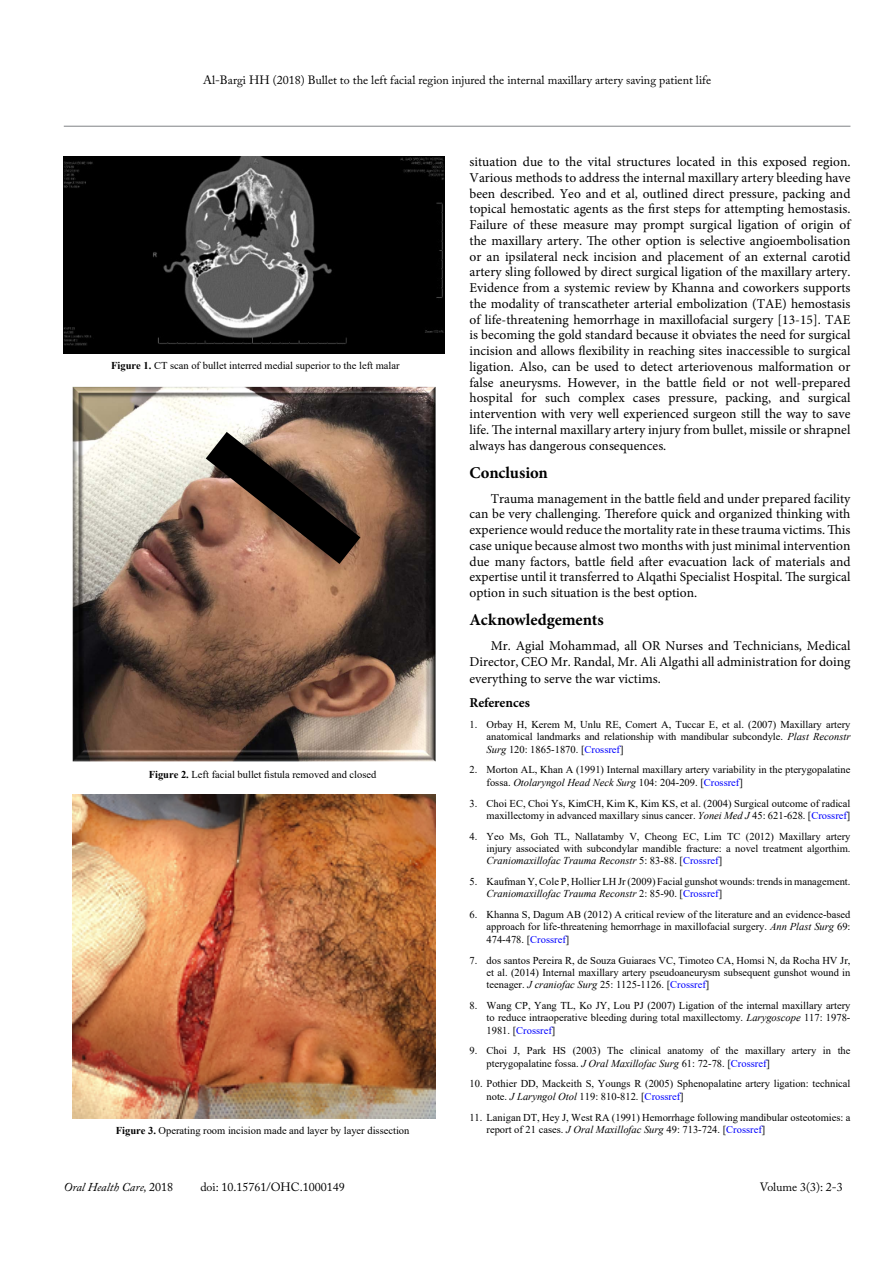
<style>
.page{position:relative;width:893px;height:1263px;background:#fff}
.page>*{position:absolute;margin:0;border:0;box-sizing:border-box;transform-origin:0 0}
.t1{font:700 16.5px "Minion Pro";letter-spacing:-.005em;color:#000}
.t2{font:13.5px/15.8px "Minion Pro";color:#000;text-align:justify}
.t3{font:700 13.5px "Minion Pro";letter-spacing:-.005em;color:#000}
.t4{font:12px "Adobe Caslon Pro";color:#000}
.t5{font:italic 12px "Adobe Caslon Pro";color:#000}
.t6{font:10.5px/12.3px "Times New Roman";color:#000;text-align:justify}
.s1{font-weight:700}
.s2{font-style:italic}
.s3{color:#00f}
.s4{font-style:normal}
</style>
<div class="page">
<hr style="left:64px;top:126px;width:786px;height:1px;background:#808285">
<img style="left:64px;top:156px;width:380px;height:197px">
<img style="left:72px;top:386px;width:364px;height:376px">
<svg style="left:206px;top:432px;width:154px;height:132px;background:#7b5d4c"></svg>
<img style="left:72px;top:794px;width:364px;height:324px">
<p class="t4" style="left:203px;top:73px;width:509px">Al-Bargi HH (2018) Bullet to the left facial region injured the internal maxillary artery saving patient life</p>
<p class="t6" style="left:111px;top:359px;width:290px"><span class="s1">Figure 1.</span> CT scan of bullet interred medial superior to the left malar</p>
<p class="t6" style="left:149px;top:767px;width:229px"><span class="s1">Figure 2.</span> Left facial bullet fistula removed and closed</p>
<p class="t6" style="left:116px;top:1124px;width:295px"><span class="s1">Figure 3.</span> Operating room incision made and layer by layer dissection</p>
<p class="t2" style="left:470px;top:154px;width:382px">situation due to the vital structures located in this exposed region.<br>Various methods to address the internal maxillary artery bleeding have been described. Yeo and et al, outlined direct pressure, packing and topical hemostatic agents as the first steps for attempting hemostasis.<br>Failure of these measure may prompt surgical ligation of origin of the maxillary artery. The other option is selective angioembolisation or an ipsilateral neck incision and placement of an external carotid artery sling followed by direct surgical ligation of the maxillary artery.<br>Evidence from a systemic review by Khanna and coworkers supports the modality of transcatheter arterial embolization (TAE) hemostasis of life-threatening hemorrhage in maxillofacial surgery [13-15]. TAE is becoming the gold standard because it obviates the need for surgical incision and allows flexibility in reaching sites inaccessible to surgical ligation. Also, can be used to detect arteriovenous malformation or false aneurysms. However, in the battle field or not well-prepared hospital for such complex cases pressure, packing, and surgical intervention with very well experienced surgeon still the way to save life. The internal maxillary artery injury from bullet, missile or shrapnel always has dangerous consequences.</p>
<h1 class="t1" style="left:470px;top:461px;width:80px">Conclusion</h1>
<p class="t2" style="left:470px;top:490px;width:382px;text-indent:21px">Trauma management in the battle field and under prepared facility can be very challenging. Therefore quick and organized thinking with experience would reduce the mortality rate in these trauma victims. This case unique because almost two months with just minimal intervention due many factors, battle field after evacuation lack of materials and expertise until it transferred to Alqathi Specialist Hospital. The surgical option in such situation is the best option.</p>
<h1 class="t1" style="left:470px;top:608px;width:136px">Acknowledgements</h1>
<p class="t2" style="left:470px;top:638px;width:382px;line-height:16.2px;text-indent:21px">Mr. Agial Mohammad, all OR Nurses and Technicians, Medical Director, CEO Mr. Randal, Mr. Ali Algathi all administration for doing everything to serve the war victims.</p>
<p class="t3" style="left:470px;top:693px;width:62px">References</p>
<p class="t6" style="left:487px;top:718px;width:365px;text-indent:-17px">1. Orbay H, Kerem M, Unlu RE, Comert A, Tuccar E, et al. (2007) Maxillary artery anatomical landmarks and relationship with mandibular subcondyle. <span class="s2">Plast Reconstr Surg</span> 120: 1865-1870. [<span class="s3">Crossref</span>]</p>
<p class="t6" style="left:487px;top:763px;width:365px;text-indent:-17px">2. Morton AL, Khan A (1991) Internal maxillary artery variability in the pterygopalatine fossa. <span class="s2">Otolaryngol Head Neck Surg</span> 104: 204-209. [<span class="s3">Crossref</span>]</p>
<p class="t6" style="left:470px;top:796px;width:382px;text-align:right">3. Choi EC, Choi Ys, KimCH, Kim K, Kim KS, et al. (2004) Surgical outcome of radical maxillectomy in advanced maxillary sinus cancer. <span class="s2">Yonei Med J</span> 45: 621-628. [<span class="s3">Crossref</span>]</p>
<p class="t6" style="left:487px;top:830px;width:365px;text-indent:-17px">4. Yeo Ms, Goh TL, Nallatamby V, Cheong EC, Lim TC (2012) Maxillary artery injury associated with subcondylar mandible fracture: a novel treatment algorthim.<br><span class="s2">Craniomaxillofac Trauma Reconstr</span> 5: 83-88. [<span class="s3">Crossref</span>]</p>
<p class="t6" style="left:487px;top:875px;width:365px;text-indent:-17px">5. Kaufman Y, Cole P, Hollier LH Jr (2009) Facial gunshot wounds: trends in management.<br><span class="s2">Craniomaxillofac Trauma Reconstr</span> 2: 85-90. [<span class="s3">Crossref</span>]</p>
<p class="t6" style="left:487px;top:908px;width:365px;text-indent:-17px">6. Khanna S, Dagum AB (2012) A critical review of the literature and an evidence-based approach for life-threatening hemorrhage in maxillofacial surgery. <span class="s2">Ann Plast Surg</span> 69:<br>474-478. [<span class="s3">Crossref</span>]</p>
<p class="t6" style="left:487px;top:953px;width:365px;text-indent:-17px">7. dos santos Pereira R, de Souza Guiaraes VC, Timoteo CA, Homsi N, da Rocha HV Jr, et al. (2014) Internal maxillary artery pseudoaneurysm subsequent gunshot wound in teenager. <span class="s2">J craniofac Surg</span> 25: 1125-1126. [<span class="s3">Crossref</span>]</p>
<p class="t6" style="left:487px;top:999px;width:365px;text-indent:-17px">8. Wang CP, Yang TL, Ko JY, Lou PJ (2007) Ligation of the internal maxillary artery to reduce intraoperative bleeding during total maxillectomy. <span class="s2">Larygoscope</span> 117: 1978- 1981. [<span class="s3">Crossref</span>]</p>
<p class="t6" style="left:487px;top:1044px;width:365px;text-indent:-17px">9. Choi J, Park HS (2003) The clinical anatomy of the maxillary artery in the pterygopalatine fossa. <span class="s2">J Oral Maxillofac Surg</span> 61: 72-78. [<span class="s3">Crossref</span>]</p>
<p class="t6" style="left:487px;top:1077px;width:365px;text-indent:-17px">10. Pothier DD, Mackeith S, Youngs R (2005) Sphenopalatine artery ligation: technical note. <span class="s2">J Laryngol Otol</span> 119: 810-812. [<span class="s3">Crossref</span>]</p>
<p class="t6" style="left:487px;top:1111px;width:365px;text-indent:-17px">11. Lanigan DT, Hey J, West RA (1991) Hemorrhage following mandibular osteotomies: a report of 21 cases. <span class="s2">J Oral Maxillofac Surg</span> 49: 713-724. [<span class="s3">Crossref</span>]</p>
<p class="t5" style="left:64px;top:1180px;width:111px">Oral Health Care, <span class="s4">2018</span></p>
<p class="t4" style="left:200px;top:1180px;width:146px">doi: 10.15761/OHC.1000149</p>
<p class="t4" style="left:760px;top:1180px;width:84px">Volume 3(3): 2-3</p>
</div>
